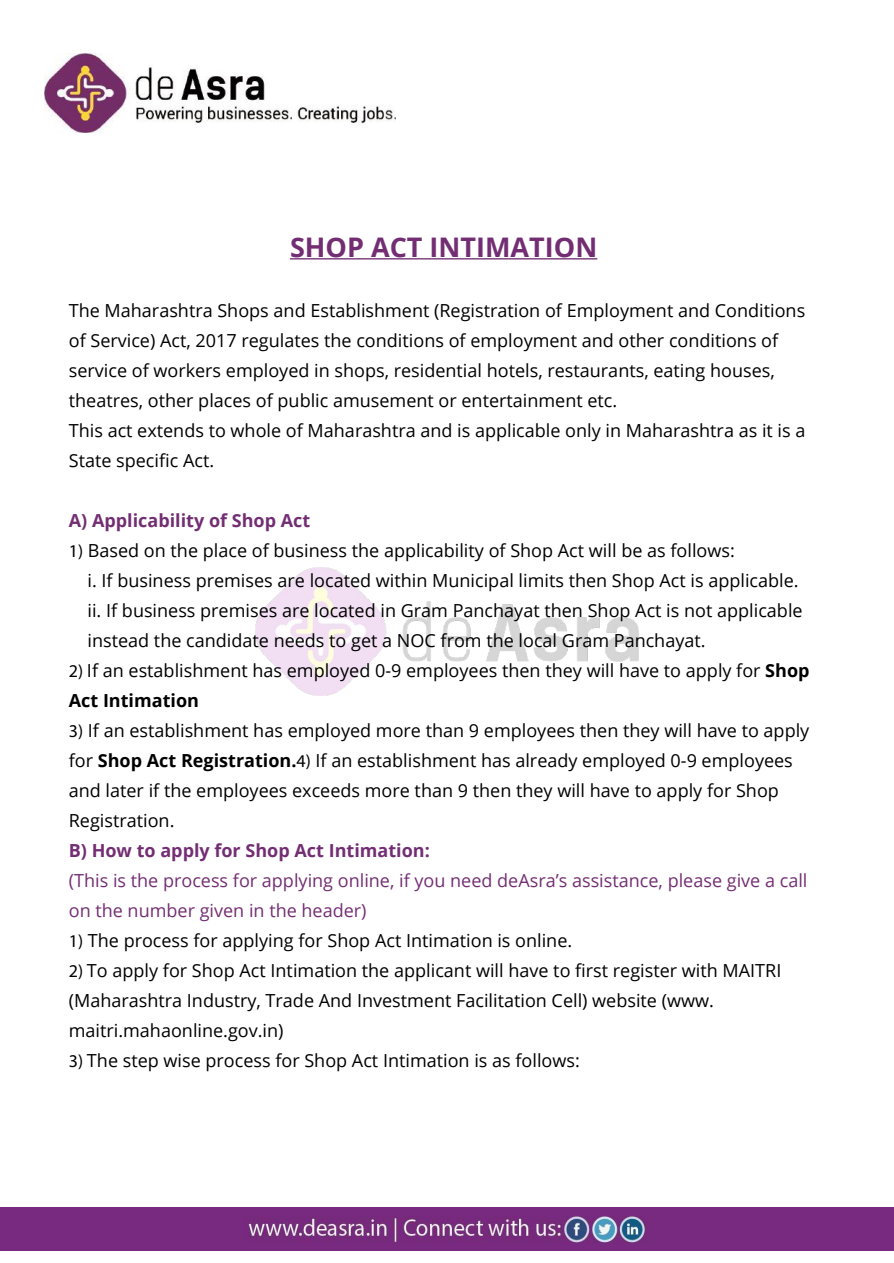
<style>
.page{position:relative;width:894px;height:1263px;background:#fff}
.page>*{position:absolute;margin:0;border:0;box-sizing:border-box;transform-origin:0 0}
.t1{font:700 27px "Open Sans";color:#732e73}
.t2{font:18px/30px "Open Sans";color:#000}
.t3{font:18px/30px "Open Sans";color:#732e73}
.t4{font:700 18px "Open Sans";color:#732e73}
.s1{font-family:"Myriad Pro"}
.s2{font-weight:700}
</style>
<div class="page">
<img style="left:255px;top:568px;width:383px;height:127px">
<img style="left:44px;top:53px;width:351px;height:80px">
<img style="left:0;top:1208px;width:893px;height:42px">
<hr style="left:290px;top:258px;width:307px;height:1px;background:#732e73">
<h1 class="t1" style="left:290px;top:228px;width:309px">SHOP ACT INTIMATION</h1>
<p class="t2" style="left:69px;top:295px;width:737px">The Maharashtra Shops and Establishment (Registration of Employment and Conditions of Service) Act, 2017 regulates the conditions of employment and other conditions of service of workers employed in shops, residential hotels, restaurants, eating houses, theatres, other places of public amusement or entertainment etc.<br>This act extends to whole of Maharashtra and is applicable only in Maharashtra as it is a State specific Act.</p>
<p class="t4" style="left:69px;top:508px;width:243px">A) Applicability of Shop Act</p>
<p class="t2" style="left:87px;top:535px;width:716px;text-indent:-19px"><span class="s1">1)</span> Based on the place of business the applicability of Shop Act will be as follows:<br>i. If business premises are located within Municipal limits then Shop Act is applicable. ii. If business premises are located in Gram Panchayat then Shop Act is not applicable instead the candidate needs to get a NOC from the local Gram Panchayat.</p>
<p class="t2" style="left:69px;top:655px;width:742px"><span class="s1">2)</span> If an establishment has employed 0-9 employees then they will have to apply for <span class="s2">Shop<br>Act Intimation</span></p>
<p class="t2" style="left:69px;top:715px;width:741px"><span class="s1">3)</span> If an establishment has employed more than 9 employees then they will have to apply for <span class="s2">Shop Act Registration.</span><span class="s1">4)</span> If an establishment has already employed 0-9 employees and later if the employees exceeds more than 9 then they will have to apply for Shop Registration.</p>
<p class="t4" style="left:69px;top:838px;width:362px">B) How to apply for Shop Act Intimation:</p>
<p class="t3" style="left:69px;top:865px;width:739px">(This is the process for applying online, if you need deAsra’s assistance, please give a call on the number given in the header)</p>
<p class="t2" style="left:69px;top:925px;width:504px"><span class="s1">1)</span> The process for applying for Shop Act Intimation is online.</p>
<p class="t2" style="left:69px;top:955px;width:713px"><span class="s1">2)</span> To apply for Shop Act Intimation the applicant will have to first register with MAITRI (Maharashtra Industry, Trade And Investment Facilitation Cell) website (www. maitri.mahaonline.gov.in)</p>
<p class="t2" style="left:69px;top:1045px;width:512px"><span class="s1">3)</span> The step wise process for Shop Act Intimation is as follows:</p>
</div>
